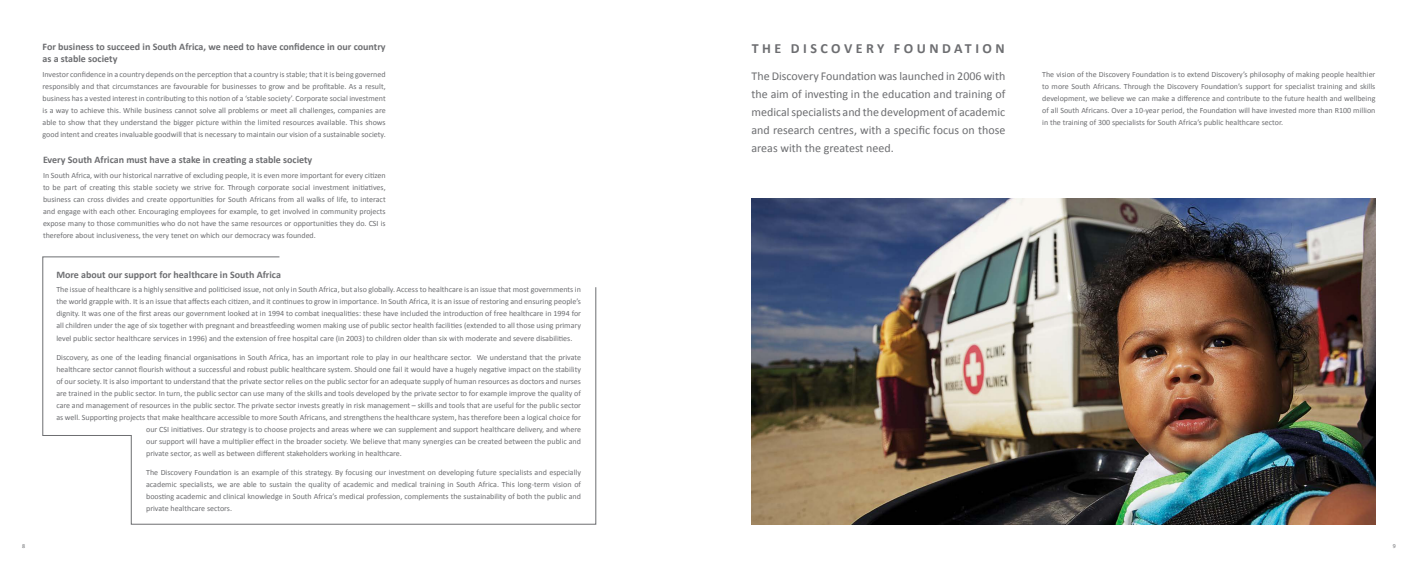
<style>
.page{position:relative;width:1418px;height:567px;background:#fff}
.page>*{position:absolute;margin:0;border:0;box-sizing:border-box;transform-origin:0 0}
.t1{font:700 14px "Calibri";letter-spacing:.25em;color:#6d6e71}
.t2{font:12px/18px "Calibri";color:#6d6e71;text-align:justify}
.t3{font:700 10px/12px "Calibri";color:#6d6e71}
.t4{font:8px/12px "Calibri";color:#6d6e71;text-align:justify}
.t5{font:6px "Calibri";color:#6d6e71}
</style>
<div class="page">
<svg style="left:42px;top:256px;width:554px;height:269px"></svg>
<img style="left:751px;top:198px;width:624px;height:326px">
<p class="t3" style="left:43px;top:41px;width:344px">For business to succeed in South Africa, we need to have confidence in our country as a stable society</p>
<p class="t4" style="left:43px;top:68px;width:344px">Investor confidence in a country depends on the perception that a country is stable; that it is being governed responsibly and that circumstances are favourable for businesses to grow and be profitable. As a result, business has a vested interest in contributing to this notion of a ‘stable society’. Corporate social investment is a way to achieve this. While business cannot solve all problems or meet all challenges, companies are able to show that they understand the bigger picture within the limited resources available. This shows good intent and creates invaluable goodwill that is necessary to maintain our vision of a sustainable society.</p>
<p class="t3" style="left:43px;top:154px;width:271px">Every South African must have a stake in creating a stable society</p>
<p class="t4" style="left:43px;top:170px;width:344px">In South Africa, with our historical narrative of excluding people, it is even more important for every citizen to be part of creating this stable society we strive for. Through corporate social investment initiatives, business can cross divides and create opportunities for South Africans from all walks of life, to interact and engage with each other. Encouraging employees for example, to get involved in community projects expose many to those communities who do not have the same resources or opportunities they do. CSI is therefore about inclusiveness, the very tenet on which our democracy was founded.</p>
<p class="t3" style="left:56px;top:268px;width:226px">More about our support for healthcare in South Africa</p>
<p class="t4" style="left:56px;top:284px;width:526px">The issue of healthcare is a highly sensitive and politicised issue, not only in South Africa, but also globally. Access to healthcare is an issue that most governments in the world grapple with. It is an issue that affects each citizen, and it continues to grow in importance. In South Africa, it is an issue of restoring and ensuring people’s dignity. It was one of the first areas our government looked at in 1994 to combat inequalities: these have included the introduction of free healthcare in 1994 for all children under the age of six together with pregnant and breastfeeding women making use of public sector health facilities (extended to all those using primary level public sector healthcare services in 1996) and the extension of free hospital care (in 2003) to children older than six with moderate and severe disabilities.</p>
<p class="t4" style="left:56px;top:351px;width:526px">Discovery, as one of the leading financial organisations in South Africa, has an important role to play in our healthcare sector. We understand that the private</p>
<p class="t4" style="left:56px;top:363px;width:526px">healthcare sector cannot flourish without a successful and robust public healthcare system. Should one fail it would have a hugely negative impact on the stability</p>
<p class="t4" style="left:56px;top:375px;width:526px">of our society. It is also important to understand that the private sector relies on the public sector for an adequate supply of human resources as doctors and nurses</p>
<p class="t4" style="left:56px;top:387px;width:526px">are trained in the public sector. In turn, the public sector can use many of the skills and tools developed by the private sector to for example improve the quality of</p>
<p class="t4" style="left:56px;top:399px;width:526px">care and management of resources in the public sector. The private sector invests greatly in risk management – skills and tools that are useful for the public sector</p>
<p class="t4" style="left:56px;top:411px;width:526px">as well. Supporting projects that make healthcare accessible to more South Africans, and strengthens the healthcare system, has therefore been a logical choice for</p>
<p class="t4" style="left:146px;top:423px;width:436px">our CSI initiatives. Our strategy is to choose projects and areas where we can supplement and support healthcare delivery, and where</p>
<p class="t4" style="left:146px;top:435px;width:436px">our support will have a multiplier effect in the broader society. We believe that many synergies can be created between the public and</p>
<p class="t4" style="left:146px;top:447px;width:257px">private sector, as well as between different stakeholders working in healthcare.</p>
<p class="t4" style="left:146px;top:466px;width:436px">The Discovery Foundation is an example of this strategy. By focusing our investment on developing future specialists and especially academic specialists, we are able to sustain the quality of academic and medical training in South Africa. This long-term vision of boosting academic and clinical knowledge in South Africa’s medical profession, complements the sustainability of both the public and private healthcare sectors.</p>
<h1 class="t1" style="left:751px;top:39px;width:254px">THE DISCOVERY FOUNDATION</h1>
<p class="t2" style="left:751px;top:67px;width:255px">The Discovery Foundation was launched in 2006 with the aim of investing in the education and training of medical specialists and the development of academic and research centres, with a specific focus on those areas with the greatest need.</p>
<p class="t4" style="left:1042px;top:68px;width:335px">The vision of the Discovery Foundation is to extend Discovery’s philosophy of making people healthier to more South Africans. Through the Discovery Foundation’s support for specialist training and skills development, we believe we can make a difference and contribute to the future health and wellbeing of all South Africans. Over a 10-year period, the Foundation will have invested more than R100 million in the training of 300 specialists for South Africa’s public healthcare sector.</p>
<p class="t5" style="left:22px;top:542px;width:5px">8</p>
<p class="t5" style="left:1392px;top:542px;width:5px">9</p>
</div>
